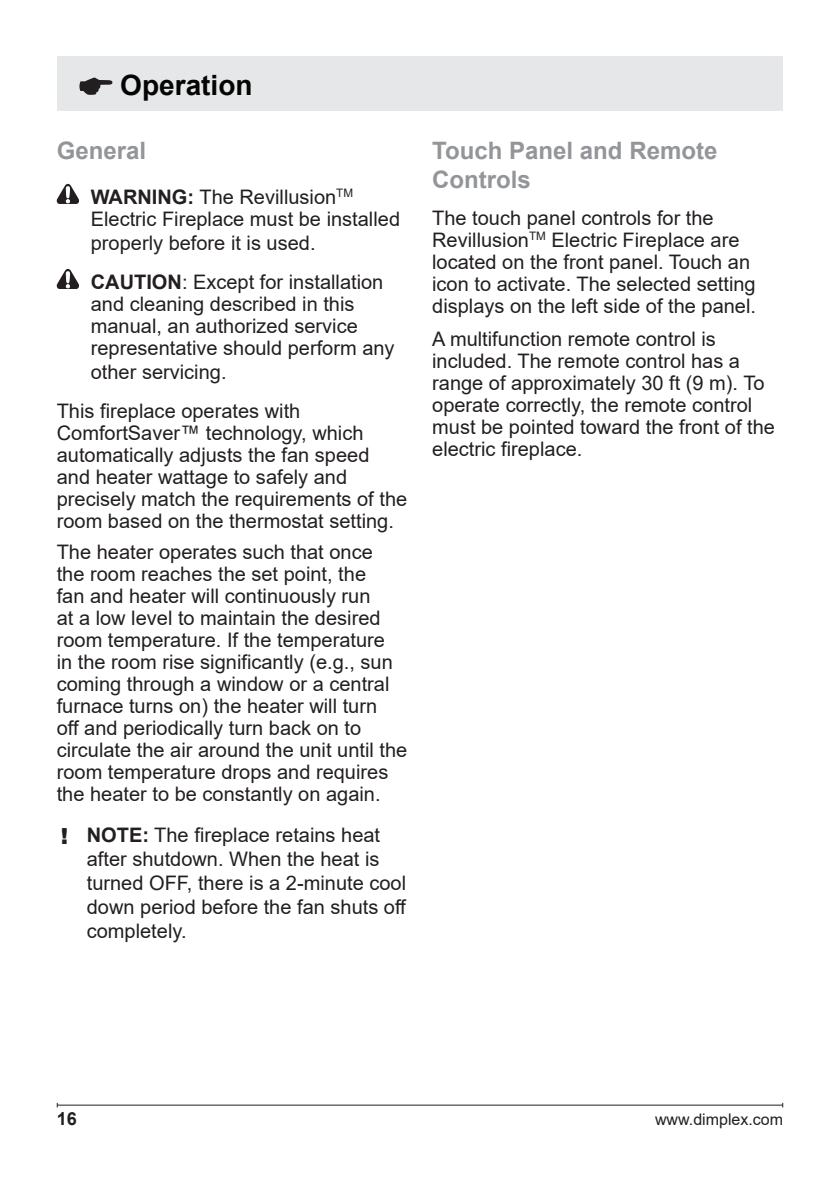
<style>
.page{position:relative;width:840px;height:1191px;background:#fff}
.page>*{position:absolute;margin:0;border:0;box-sizing:border-box;transform-origin:0 0}
.t1{font:700 28px "Arial";color:#040503}
.t2{font:700 24px/28.8px "Arial";color:#939598}
.t3{font:900 22.2px "Arial";color:#231f20}
.t4{font:20px/22px "Arial";color:#231f20}
.t5{font:700 18px "Arial";color:#231f20}
.t6{font:16px "Arial";color:#231f20}
.s1{font-weight:700}
</style>
<div class="page">
<hr style="left:57px;top:1104px;width:725px;height:1px;background:#231f20">
<div style="left:57px;top:57px;width:725px;height:54px;background:#e6e7e9"></div>
<svg style="left:57px;top:183px;width:22px;height:21px"></svg>
<svg style="left:57px;top:269px;width:22px;height:20px"></svg>
<svg style="left:79px;top:77px;width:33px;height:18px"></svg>
<h1 class="t1" style="left:120px;top:65px;width:134px">Operation</h1>
<p class="t2" style="left:57px;top:137px;width:91px">General</p>
<p class="t4" style="left:91px;top:186px;width:310px"><span class="s1">WARNING:</span> The Revillusion<sup>TM<br></sup>Electric Fireplace must be installed</p>
<p class="t4" style="left:91px;top:223px;width:294px;line-height:39px">properly before it is used.<br><span class="s1">CAUTION</span>: Except for installation</p>
<p class="t4" style="left:91px;top:293px;width:305px">and cleaning described in this manual, an authorized service representative should perform any</p>
<p class="t4" style="left:57px;top:352px;width:245px;line-height:39px;text-indent:34px">other servicing.<br>This fireplace operates with</p>
<p class="t4" style="left:57px;top:422px;width:352px">ComfortSaver™ technology, which automatically adjusts the fan speed and heater wattage to safely and precisely match the requirements of the room based on the thermostat setting.</p>
<p class="t4" style="left:57px;top:541px;width:352px">The heater operates such that once<br>the room reaches the set point, the<br>fan and heater will continuously run<br>at a low level to maintain the desired room temperature. If the temperature<br>in the room rise significantly (e.g., sun coming through a window or a central furnace turns on) the heater will turn<br>off and periodically turn back on to circulate the air around the unit until the room temperature drops and requires the heater to be constantly on again.</p>
<p class="t4" style="left:87px;top:823px;width:321px;line-height:24px"><span class="s1">NOTE:</span> The fireplace retains heat after shutdown. When the heat is turned OFF, there is a 2-minute cool down period before the fan shuts off completely.</p>
<p class="t3" style="left:61px;top:820px;width:9px">!</p>
<p class="t2" style="left:432px;top:137px;width:286px">Touch Panel and Remote<br>Controls</p>
<p class="t4" style="left:432px;top:207px;width:325px">The touch panel controls for the Revillusion<sup>TM</sup> Electric Fireplace are located on the front panel. Touch an icon to activate. The selected setting displays on the left side of the panel.</p>
<p class="t4" style="left:432px;top:328px;width:344px">A multifunction remote control is included. The remote control has a range of approximately 30 ft (9 m). To operate correctly, the remote control must be pointed toward the front of the electric fireplace.</p>
<p class="t5" style="left:57px;top:1105px;width:22px">16</p>
<p class="t6" style="left:654px;top:1108px;width:130px">www.dimplex.com</p>
</div>
